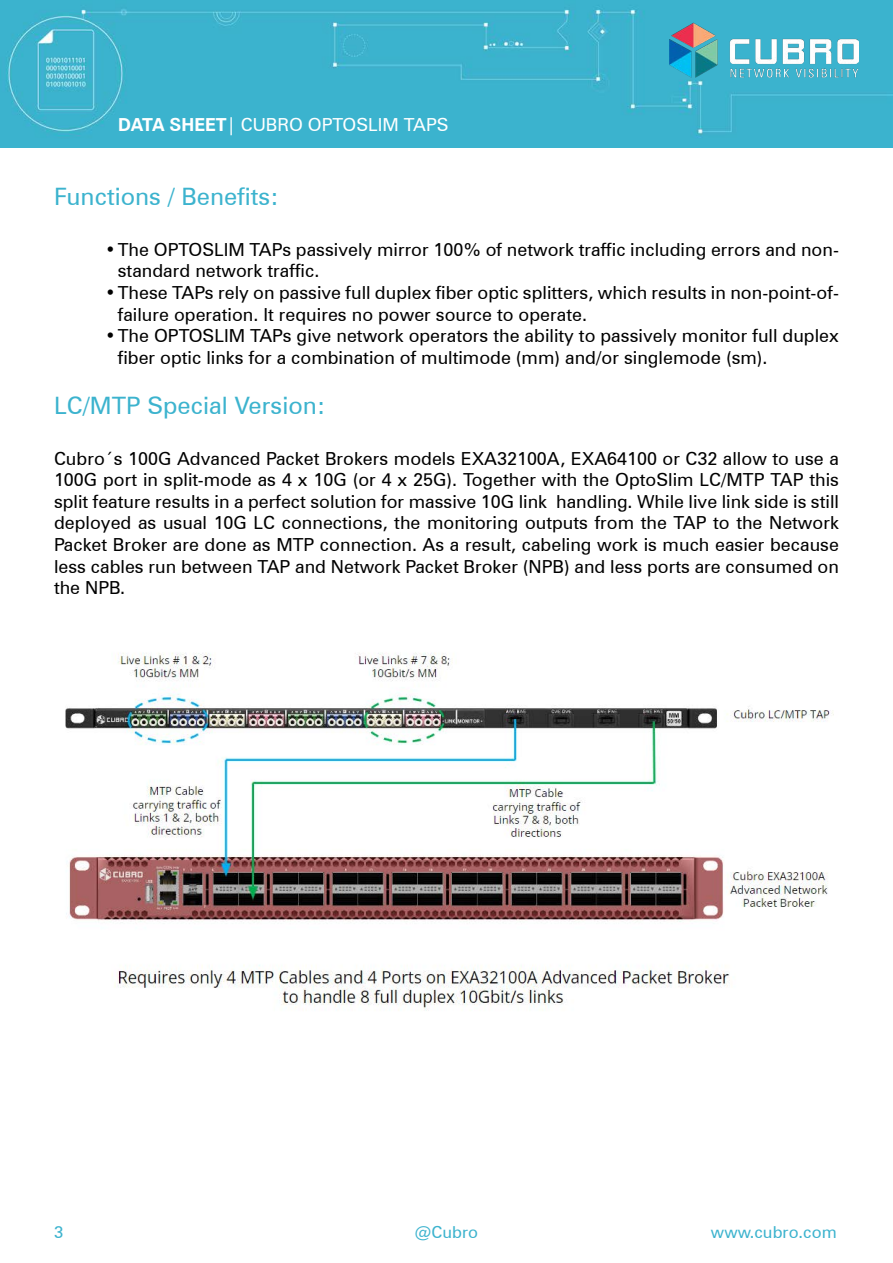
<style>
.page{position:relative;width:893px;height:1263px;background:#fff}
.page>*{position:absolute;margin:0;border:0;box-sizing:border-box;transform-origin:0 0}
.t1{font:24px "Zurich BT";color:#3cb3ce}
.t2{font:18px/21.6px "Zurich BT";color:#000}
.t3{font:18px "Zurich BT";color:#fff}
.t4{font:16.5px "Zurich BT";color:#3cb3ce}
.s1{font-weight:700}
</style>
<div class="page">
<img style="left:0;top:0;width:893px;height:147px">
<img style="left:669px;top:17px;width:189px;height:65px">
<img style="left:65px;top:652px;width:769px;height:359px">
<p class="t3" style="left:118px;top:114px;width:332px"><span class="s1">DATA SHEET</span>| CUBRO OPTOSLIM TAPS</p>
<h1 class="t1" style="left:54px;top:182px;width:227px">Functions / Benefits:</h1>
<p class="t2" style="left:118px;top:238px;width:723px;text-indent:-13px">•The OPTOSLIM TAPs passively mirror 100% of network traffic including errors and non&shy;standard network traffic.</p>
<p class="t2" style="left:118px;top:282px;width:723px;text-indent:-13px">•These TAPs rely on passive full duplex fiber optic splitters, which results in non-point-of&shy;failure operation. It requires no power source to operate.</p>
<p class="t2" style="left:118px;top:325px;width:723px;text-indent:-13px">•The OPTOSLIM TAPs give network operators the ability to passively monitor full duplex fiber optic links for a combination of multimode (mm) and/or singlemode (sm).</p>
<h1 class="t1" style="left:54px;top:391px;width:273px">LC/MTP Special Version:</h1>
<p class="t2" style="left:54px;top:447px;width:786px;text-align:justify">Cubro´s 100G Advanced Packet Brokers models EXA32100A, EXA64100 or C32 allow to use a 100G port in split-mode as 4 x 10G (or 4 x 25G). Together with the OptoSlim LC/MTP TAP this split feature results in a perfect solution for massive 10G link handling. While live link side is still deployed as usual 10G LC connections, the monitoring outputs from the TAP to the Network Packet Broker are done as MTP connection. As a result, cabeling work is much easier because less cables run between TAP and Network Packet Broker (NPB) and less ports are consumed on the NPB.</p>
<p class="t4" style="left:54px;top:1222px;width:11px">3</p>
<p class="t4" style="left:415px;top:1222px;width:65px">@Cubro</p>
<p class="t4" style="left:711px;top:1222px;width:127px">www.cubro.com</p>
</div>
